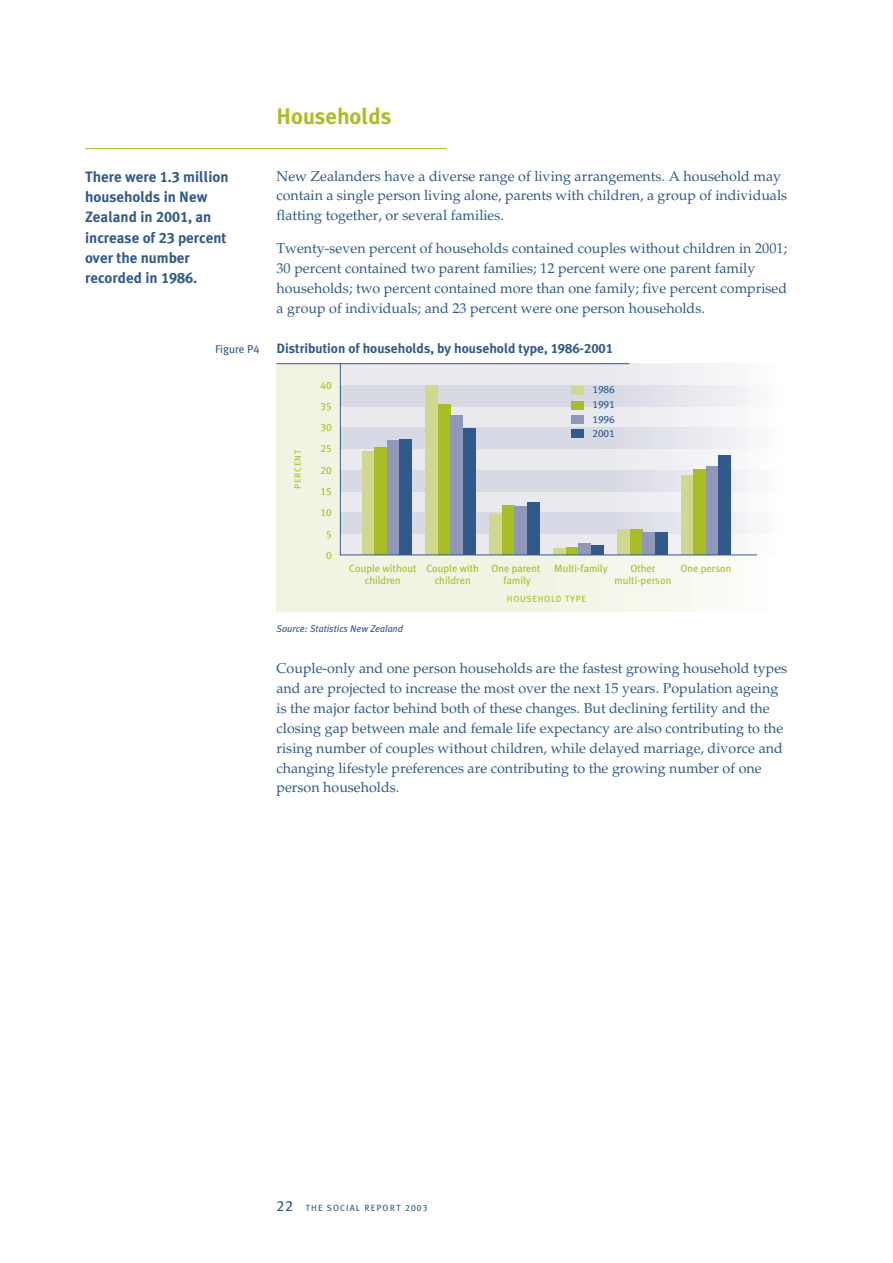
<style>
.page{position:relative;width:893px;height:1263px;background:#fff}
.page>*{position:absolute;margin:0;border:0;box-sizing:border-box;transform-origin:0 0}
.t1{font:22.5px "Meta Plus Bold Maori";color:#aabd26}
.t2{font:15px/20.2px "Meta Plus Bold Maori";color:#31598a}
.t3{font:14.25px/20px "Palatino Maori";color:#31598a}
.t4{font:13.5px "Meta Plus Bold Maori";color:#31598a}
.t5{font:11.25px "Meta Plus Book Maori";color:#31598a}
.t6{font:10.5px "Meta Plus Book Maori";color:#aabd26}
.t7{font:10.5px/21.3px "Meta Plus Book Maori";color:#a9c029;text-align:center}
.t8{font:10.5px/14.7px "Meta Plus Book Maori";color:#31598a;text-align:justify}
.t9{font:italic 9.75px "Meta Plus Book Maori";color:#31598a}
.t10{font:9px "Meta Plus Book Maori";letter-spacing:.12em;color:#31598a}
.t11{font:9px "Meta Plus Book Maori";letter-spacing:.08em;color:#aabd26}
.s1{font-size:15px}
</style>
<div class="page">
<hr style="left:85px;top:148px;width:361px;height:1px;background:#aabd26">
<div style="left:276px;top:364px;width:131px;height:248px;background:#f1f4e3"></div>
<div style="left:407px;top:364px;width:131px;height:248px;background:#f1f4e3"></div>
<div style="left:537px;top:364px;width:10px;height:248px;background:#f1f4e3"></div>
<div style="left:547px;top:364px;width:9px;height:248px;background:#f1f4e4"></div>
<div style="left:556px;top:364px;width:10px;height:248px;background:#f3f5e6"></div>
<div style="left:566px;top:364px;width:9px;height:248px;background:#f3f5e7"></div>
<div style="left:575px;top:364px;width:10px;height:248px;background:#f3f5e8"></div>
<div style="left:585px;top:364px;width:10px;height:248px;background:#f3f5e8"></div>
<div style="left:595px;top:364px;width:9px;height:248px;background:#f4f6e9"></div>
<div style="left:604px;top:364px;width:10px;height:248px;background:#f4f6ea"></div>
<div style="left:614px;top:364px;width:9px;height:248px;background:#f4f6eb"></div>
<div style="left:623px;top:364px;width:10px;height:248px;background:#f6f8ec"></div>
<div style="left:633px;top:364px;width:10px;height:248px;background:#f6f8ed"></div>
<div style="left:643px;top:364px;width:9px;height:248px;background:#f6f8ee"></div>
<div style="left:652px;top:364px;width:10px;height:248px;background:#f6f8ef"></div>
<div style="left:662px;top:364px;width:10px;height:248px;background:#f7f9ef"></div>
<div style="left:672px;top:364px;width:9px;height:248px;background:#f7f9f0"></div>
<div style="left:681px;top:364px;width:10px;height:248px;background:#f7f9f1"></div>
<div style="left:691px;top:364px;width:9px;height:248px;background:#fafbf3"></div>
<div style="left:700px;top:364px;width:10px;height:248px;background:#fafbf4"></div>
<div style="left:710px;top:364px;width:10px;height:248px;background:#fafbf5"></div>
<div style="left:720px;top:364px;width:9px;height:248px;background:#fafbf6"></div>
<div style="left:729px;top:364px;width:10px;height:248px;background:#fcfcf7"></div>
<div style="left:739px;top:364px;width:10px;height:248px;background:#fcfcf8"></div>
<div style="left:749px;top:364px;width:9px;height:248px;background:#fdfefb"></div>
<div style="left:748px;top:364px;width:10px;height:191px;background:#fafafb"></div>
<div style="left:758px;top:364px;width:10px;height:191px;background:#fbfcfc"></div>
<hr style="left:755px;top:513px;width:4px;height:21px;background:#f7f7f8">
<div style="left:759px;top:513px;width:5px;height:21px;background:#f7f7fa"></div>
<div style="left:764px;top:513px;width:5px;height:21px;background:#f8f8fa"></div>
<hr style="left:769px;top:513px;width:4px;height:21px;background:#fafafb">
<div style="left:773px;top:513px;width:5px;height:21px;background:#fbfcfc"></div>
<hr style="left:755px;top:470px;width:4px;height:21px;background:#f7f7f8">
<div style="left:759px;top:470px;width:5px;height:21px;background:#f7f7fa"></div>
<div style="left:764px;top:470px;width:5px;height:21px;background:#f8f8fa"></div>
<hr style="left:769px;top:470px;width:4px;height:21px;background:#fafafb">
<div style="left:773px;top:470px;width:5px;height:21px;background:#fbfcfc"></div>
<hr style="left:755px;top:428px;width:4px;height:21px;background:#f7f7f8">
<div style="left:759px;top:428px;width:5px;height:21px;background:#f7f7fa"></div>
<div style="left:764px;top:428px;width:5px;height:21px;background:#f8f8fa"></div>
<hr style="left:769px;top:428px;width:4px;height:21px;background:#fafafb">
<div style="left:773px;top:428px;width:5px;height:21px;background:#fbfcfc"></div>
<hr style="left:755px;top:385px;width:4px;height:21px;background:#f7f7f8">
<div style="left:759px;top:385px;width:5px;height:21px;background:#f7f7fa"></div>
<div style="left:764px;top:385px;width:5px;height:21px;background:#f8f8fa"></div>
<hr style="left:769px;top:385px;width:4px;height:21px;background:#fafafb">
<div style="left:773px;top:385px;width:5px;height:21px;background:#fbfcfc"></div>
<hr style="left:276px;top:363px;width:353px;height:1px;background:#31598a">
<svg style="left:340px;top:363px;width:417px;height:192px"></svg>
<p class="t2" style="left:85px;top:167px;width:145px">There were 1.3 million households in New<br>Zealand in 2001, an increase of 23 percent over the number recorded in 1986.</p>
<h1 class="t1" style="left:276px;top:107px;width:116px">Households</h1>
<p class="t3" style="left:276px;top:168px;width:512px">New Zealanders have a diverse range of living arrangements. A household may contain a single person living alone, parents with children, a group of individuals flatting together, or several families.</p>
<p class="t3" style="left:276px;top:240px;width:512px">Twenty-seven percent of households contained couples without children in 2001; 30 percent contained two parent families; 12 percent were one parent family households; two percent contained more than one family; five percent comprised a group of individuals; and 23 percent were one person households.</p>
<p class="t5" style="left:215px;top:345px;width:46px">Figure P4</p>
<p class="t4" style="left:276px;top:343px;width:338px">Distribution of households, by household type, 1986-2001</p>
<p class="t11" style="left:294px;top:489px;width:40px;rotate:-90deg">PERCENT</p>
<p class="t7" style="left:320px;top:375px;width:13px">40<br>35<br>30<br>25<br>20<br>15<br>10<br>5<br>0</p>
<p class="t8" style="left:592px;top:383px;width:24px">1986<br>1991<br>1996<br>2001</p>
<p class="t6" style="left:349px;top:564px;width:193px">Couple without Couple with One parent</p>
<p class="t6" style="left:554px;top:564px;width:55px">Multi-family</p>
<p class="t6" style="left:630px;top:564px;width:27px">Other</p>
<p class="t6" style="left:680px;top:564px;width:52px">One person</p>
<p class="t6" style="left:365px;top:576px;width:38px">children</p>
<p class="t6" style="left:434px;top:576px;width:38px">children</p>
<p class="t6" style="left:503px;top:576px;width:29px">family</p>
<p class="t6" style="left:614px;top:576px;width:58px">multi-person</p>
<p class="t11" style="left:507px;top:595px;width:81px">HOUSEHOLD TYPE</p>
<p class="t9" style="left:276px;top:625px;width:128px">Source: Statistics New Zealand</p>
<p class="t3" style="left:276px;top:660px;width:512px">Couple-only and one person households are the fastest growing household types and are projected to increase the most over the next 15 years. Population ageing is the major factor behind both of these changes. But declining fertility and the closing gap between male and female life expectancy are also contributing to the rising number of couples without children, while delayed marriage, divorce and changing lifestyle preferences are contributing to the growing number of one person households.</p>
<p class="t10" style="left:276px;top:1204px;width:153px"><span class="s1">22</span> THE SOCIAL REPORT 2003</p>
</div>
